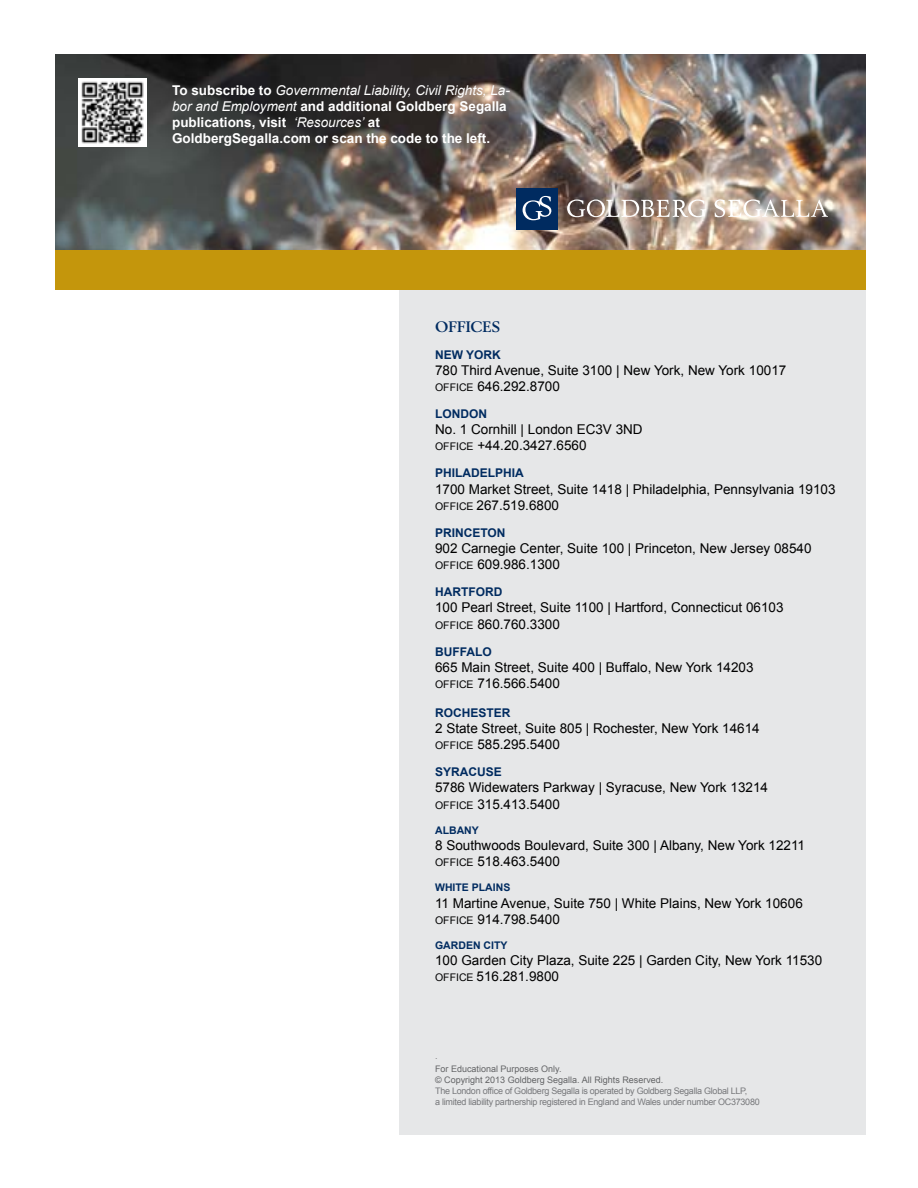
<style>
.page{position:relative;width:918px;height:1188px;background:#fff}
.page>*{position:absolute;margin:0;border:0;box-sizing:border-box;transform-origin:0 0}
.t1{font:700 15px "Berling LT Std";color:#002b60}
.t2{font:13.5px/16.2px "Arial";color:#000}
.t3{font:700 13.5px/16.2px "Arial";color:#fff}
.t4{font:700 12px "Arial";color:#002b60}
.t5{font:700 10.5px "Arial";color:#002b60}
.t6{font:9px/10.8px "Arial";letter-spacing:-.03em;color:#77787b}
.t7{font:9px/10.8px "Arial";color:#636466}
.s1{font-weight:400;font-style:italic}
.s2{font-size:10.5px}
</style>
<div class="page">
<div style="left:399px;top:279px;width:466px;height:856px;background:#e6e7e8"></div>
<img style="left:55px;top:54px;width:810px;height:197px">
<img style="left:78px;top:79px;width:68px;height:67px">
<div style="left:517px;top:188px;width:41px;height:42px;background:#002b60"></div>
<svg style="left:567px;top:199px;width:139px;height:18px"></svg>
<svg style="left:715px;top:199px;width:113px;height:18px"></svg>
<svg style="left:523px;top:196px;width:29px;height:24px"></svg>
<div style="left:55px;top:251px;width:810px;height:39px;background:#c4960c"></div>
<p class="t3" style="left:172px;top:82px;width:339px">To subscribe to <span class="s1">Governmental Liability, Civil Rights, La&shy;bor and Employment</span> and additional Goldberg Segalla publications, visit <span class="s1">‘Resources’</span> at GoldbergSegalla.com or scan the code to the left.</p>
<p class="t1" style="left:435px;top:318px;width:66px">OFFICES</p>
<p class="t4" style="left:435px;top:346px;width:67px">NEW YORK</p>
<p class="t2" style="left:435px;top:362px;width:353px">780 Third Avenue, Suite 3100 | New York, New York 10017<br><span class="s2">Office</span> 646.292.8700</p>
<p class="t4" style="left:435px;top:406px;width:53px">LONDON</p>
<p class="t2" style="left:435px;top:421px;width:209px">No. 1 Cornhill | London EC3V 3ND<br><span class="s2">Office</span> +44.20.3427.6560</p>
<p class="t4" style="left:435px;top:465px;width:90px">PHILADELPHIA</p>
<p class="t2" style="left:435px;top:481px;width:402px">1700 Market Street, Suite 1418 | Philadelphia, Pennsylvania 19103<br><span class="s2">Office</span> 267.519.6800</p>
<p class="t4" style="left:435px;top:525px;width:72px">PRINCETON</p>
<p class="t2" style="left:435px;top:540px;width:378px">902 Carnegie Center, Suite 100 | Princeton, New Jersey 08540<br><span class="s2">Office</span> 609.986.1300</p>
<p class="t4" style="left:435px;top:584px;width:69px">HARTFORD</p>
<p class="t2" style="left:435px;top:600px;width:350px">100 Pearl Street, Suite 1100 | Hartford, Connecticut 06103<br><span class="s2">Office</span> 860.760.3300</p>
<p class="t4" style="left:435px;top:643px;width:58px">BUFFALO</p>
<p class="t2" style="left:435px;top:659px;width:320px">665 Main Street, Suite 400 | Buffalo, New York 14203<br><span class="s2">Office</span> 716.566.5400</p>
<p class="t4" style="left:435px;top:705px;width:77px">ROCHESTER</p>
<p class="t2" style="left:435px;top:720px;width:326px">2 State Street, Suite 805 | Rochester, New York 14614<br><span class="s2">Office</span> 585.295.5400</p>
<p class="t4" style="left:435px;top:764px;width:68px">SYRACUSE</p>
<p class="t2" style="left:435px;top:780px;width:334px">5786 Widewaters Parkway | Syracuse, New York 13214<br><span class="s2">Office</span> 315.413.5400</p>
<p class="t5" style="left:435px;top:823px;width:45px">ALBANY</p>
<p class="t2" style="left:435px;top:837px;width:371px">8 Southwoods Boulevard, Suite 300 | Albany, New York 12211<br><span class="s2">Office</span> 518.463.5400</p>
<p class="t5" style="left:435px;top:881px;width:77px">WHITE PLAINS</p>
<p class="t2" style="left:435px;top:895px;width:369px">11 Martine Avenue, Suite 750 | White Plains, New York 10606<br><span class="s2">Office</span> 914.798.5400</p>
<p class="t5" style="left:435px;top:938px;width:74px">GARDEN CITY</p>
<p class="t2" style="left:435px;top:952px;width:389px">100 Garden City Plaza, Suite 225 | Garden City, New York 11530<br><span class="s2">Office</span> 516.281.9800</p>
<p class="t6" style="left:435px;top:1050px;width:4px">.</p>
<p class="t7" style="left:435px;top:1064px;width:230px">For Educational Purposes Only.<br>© Copyright 2013 Goldberg Segalla. All Rights Reserved.</p>
<p class="t6" style="left:435px;top:1085px;width:326px">The London office of Goldberg Segalla is operated by Goldberg Segalla Global LLP,<br>a limited liability partnership registered in England and Wales under number OC373080</p>
</div>
